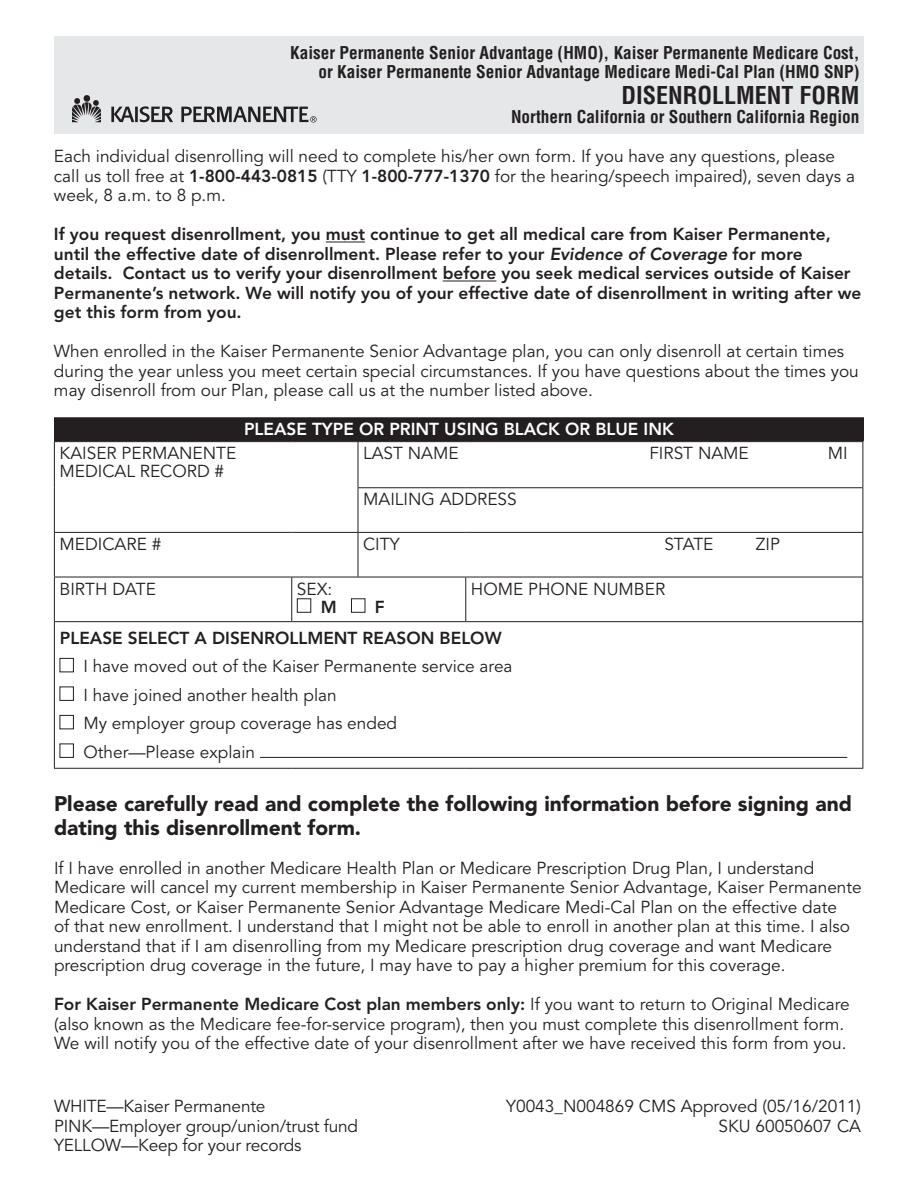
<style>
.page{position:relative;width:918px;height:1188px;background:#fff}
.page>*{position:absolute;margin:0;border:0;box-sizing:border-box;transform-origin:0 0}
.t1{font:700 condensed 24px "Helvetica";color:#231f20}
.t2{font:900 21px/24px "Avenir";color:#231f20}
.t3{font:17.25px/19.5px "Avenir";color:#231f20}
.t4{font:800 17.25px/19.5px "Avenir";color:#231f20}
.t5{font:700 condensed 17.25px/19.5px "Helvetica";color:#231f20;text-align:right}
.t6{font:800 17.25px "Avenir";color:#fff}
.s1{font-weight:800}
.s2{font-style:italic}
</style>
<div class="page">
<div style="left:54px;top:36px;width:810px;height:98px;background:#e6e7e8"></div>
<hr style="left:326px;top:242px;width:39px;height:1px;background:#231f20">
<hr style="left:443px;top:281px;width:53px;height:1px;background:#231f20">
<div style="left:54px;top:417px;width:810px;height:24px;background:#231f20"></div>
<hr style="left:54px;top:441px;width:238px;height:1px;background:#231f20">
<hr style="left:54px;top:442px;width:1px;height:46px;background:#231f20">
<hr style="left:292px;top:441px;width:66px;height:1px;background:#231f20">
<hr style="left:358px;top:441px;width:108px;height:1px;background:#231f20">
<hr style="left:358px;top:442px;width:1px;height:45px;background:#231f20">
<hr style="left:466px;top:441px;width:397px;height:1px;background:#231f20">
<hr style="left:862px;top:442px;width:1px;height:45px;background:#231f20">
<hr style="left:54px;top:488px;width:1px;height:44px;background:#231f20">
<hr style="left:358px;top:487px;width:108px;height:1px;background:#231f20">
<hr style="left:358px;top:488px;width:1px;height:44px;background:#231f20">
<hr style="left:466px;top:487px;width:397px;height:1px;background:#231f20">
<hr style="left:862px;top:488px;width:1px;height:44px;background:#231f20">
<hr style="left:54px;top:532px;width:238px;height:1px;background:#231f20">
<hr style="left:54px;top:533px;width:1px;height:44px;background:#231f20">
<hr style="left:292px;top:532px;width:66px;height:1px;background:#231f20">
<hr style="left:358px;top:532px;width:108px;height:1px;background:#231f20">
<hr style="left:358px;top:533px;width:1px;height:44px;background:#231f20">
<hr style="left:466px;top:532px;width:397px;height:1px;background:#231f20">
<hr style="left:862px;top:533px;width:1px;height:44px;background:#231f20">
<hr style="left:54px;top:577px;width:238px;height:1px;background:#231f20">
<hr style="left:54px;top:577px;width:1px;height:44px;background:#231f20">
<hr style="left:292px;top:577px;width:66px;height:1px;background:#231f20">
<hr style="left:291px;top:577px;width:1px;height:44px;background:#231f20">
<hr style="left:358px;top:577px;width:108px;height:1px;background:#231f20">
<hr style="left:466px;top:577px;width:397px;height:1px;background:#231f20">
<hr style="left:465px;top:577px;width:1px;height:44px;background:#231f20">
<hr style="left:862px;top:577px;width:1px;height:44px;background:#231f20">
<hr style="left:54px;top:621px;width:238px;height:1px;background:#231f20">
<hr style="left:54px;top:622px;width:1px;height:146px;background:#231f20">
<hr style="left:292px;top:621px;width:66px;height:1px;background:#231f20">
<hr style="left:358px;top:621px;width:108px;height:1px;background:#231f20">
<hr style="left:466px;top:621px;width:397px;height:1px;background:#231f20">
<hr style="left:862px;top:622px;width:1px;height:146px;background:#231f20">
<hr style="left:54px;top:768px;width:238px;height:1px;background:#231f20">
<hr style="left:292px;top:768px;width:66px;height:1px;background:#231f20">
<hr style="left:358px;top:768px;width:108px;height:1px;background:#231f20">
<hr style="left:466px;top:768px;width:397px;height:1px;background:#231f20">
<div style="left:297px;top:598px;width:14px;height:15px;border:1px solid #231f20"></div>
<div style="left:351px;top:598px;width:14px;height:15px;border:1px solid #231f20"></div>
<div style="left:60px;top:658px;width:14px;height:14px;border:1px solid #231f20"></div>
<div style="left:60px;top:687px;width:14px;height:14px;border:1px solid #231f20"></div>
<div style="left:60px;top:715px;width:14px;height:14px;border:1px solid #231f20"></div>
<div style="left:60px;top:744px;width:14px;height:14px;border:1px solid #231f20"></div>
<hr style="left:260px;top:757px;width:587px;height:1px;background:#231f20">
<svg style="left:72px;top:97px;width:29px;height:25px"></svg>
<div style="left:84px;top:95px;width:6px;height:7px;background:#231f20;border-radius:50%"></div>
<hr style="left:135px;top:107px;width:3px;height:15px;background:#231f20">
<svg style="left:111px;top:107px;width:23px;height:15px"></svg>
<svg style="left:140px;top:106px;width:33px;height:16px"></svg>
<svg style="left:181px;top:107px;width:136px;height:15px"></svg>
<p class="t5" style="left:290px;top:43px;width:571px">Kaiser Permanente Senior Advantage (HMO), Kaiser Permanente Medicare Cost, or Kaiser Permanente Senior Advantage Medicare Medi-Cal Plan (HMO SNP)</p>
<h1 class="t1" style="left:621px;top:80px;width:240px">DISENROLLMENT FORM</h1>
<p class="t5" style="left:511px;top:107px;width:350px">Northern California or Southern California Region</p>
<p class="t3" style="left:54px;top:147px;width:803px">Each individual disenrolling will need to complete his/her own form. If you have any questions, please call us toll free at <span class="s1">1-800-443-0815</span> (TTY <span class="s1">1-800-777-1370</span> for the hearing/speech impaired), seven days a week, 8 a.m. to 8 p.m.</p>
<p class="t4" style="left:54px;top:224px;width:809px">If you request disenrollment, you must continue to get all medical care from Kaiser Permanente, until the effective date of disenrollment. Please refer to your <span class="s2">Evidence of Coverage</span> for more details. Contact us to verify your disenrollment before you seek medical services outside of Kaiser Permanente’s network. We will notify you of your effective date of disenrollment in writing after we get this form from you.</p>
<p class="t3" style="left:54px;top:342px;width:806px">When enrolled in the Kaiser Permanente Senior Advantage plan, you can only disenroll at certain times during the year unless you meet certain special circumstances. If you have questions about the times you may disenroll from our Plan, please call us at the number listed above.</p>
<p class="t6" style="left:244px;top:419px;width:431px">PLEASE TYPE OR PRINT USING BLACK OR BLUE INK</p>
<p class="t3" style="left:60px;top:445px;width:178px;line-height:18px">KAISER PERMANENTE<br>MEDICAL RECORD #</p>
<p class="t3" style="left:363px;top:444px;width:97px">LAST NAME</p>
<p class="t3" style="left:649px;top:444px;width:101px">FIRST NAME</p>
<p class="t3" style="left:828px;top:444px;width:21px">MI</p>
<p class="t3" style="left:363px;top:490px;width:155px">MAILING ADDRESS</p>
<p class="t3" style="left:60px;top:535px;width:103px">MEDICARE #</p>
<p class="t3" style="left:363px;top:535px;width:38px">CITY</p>
<p class="t3" style="left:664px;top:535px;width:51px">STATE</p>
<p class="t3" style="left:756px;top:535px;width:26px">ZIP</p>
<p class="t3" style="left:60px;top:579px;width:98px">BIRTH DATE</p>
<p class="t3" style="left:297px;top:579px;width:37px">Sex:</p>
<p class="t4" style="left:321px;top:597px;width:17px">M</p>
<p class="t4" style="left:375px;top:597px;width:11px">F</p>
<p class="t3" style="left:471px;top:579px;width:196px">HOME PHONE NUMBER</p>
<p class="t4" style="left:60px;top:628px;width:443px">PLEASE SELECT A DISENROLLMENT REASON BELOW</p>
<p class="t3" style="left:83px;top:653px;width:431px;line-height:28.5px">I have moved out of the Kaiser Permanente service area I have joined another health plan<br>My employer group coverage has ended Other—Please explain</p>
<p class="t2" style="left:54px;top:791px;width:799px">Please carefully read and complete the following information before signing and dating this disenrollment form.</p>
<p class="t3" style="left:54px;top:858px;width:809px">If I have enrolled in another Medicare Health Plan or Medicare Prescription Drug Plan, I understand Medicare will cancel my current membership in Kaiser Permanente Senior Advantage, Kaiser Permanente Medicare Cost, or Kaiser Permanente Senior Advantage Medicare Medi-Cal Plan on the effective date<br>of that new enrollment. I understand that I might not be able to enroll in another plan at this time. I also understand that if I am disenrolling from my Medicare prescription drug coverage and want Medicare prescription drug coverage in the future, I may have to pay a higher premium for this coverage.</p>
<p class="t3" style="left:54px;top:995px;width:797px"><span class="s1">For Kaiser Permanente Medicare Cost plan members only:</span> If you want to return to Original Medicare (also known as the Medicare fee-for-service program), then you must complete this disenrollment form.<br>We will notify you of the effective date of your disenrollment after we have received this form from you.</p>
<p class="t3" style="left:54px;top:1097px;width:213px">WHITE—Kaiser Permanente</p>
<p class="t3" style="left:506px;top:1097px;width:356px">Y0043_N004869 CMS Approved (05/16/2011)</p>
<p class="t3" style="left:54px;top:1117px;width:306px">PINK—Employer group/union/trust fund</p>
<p class="t3" style="left:718px;top:1117px;width:144px">SKU 60050607 CA</p>
<p class="t3" style="left:54px;top:1136px;width:249px">YELLOW—Keep for your records</p>
</div>
